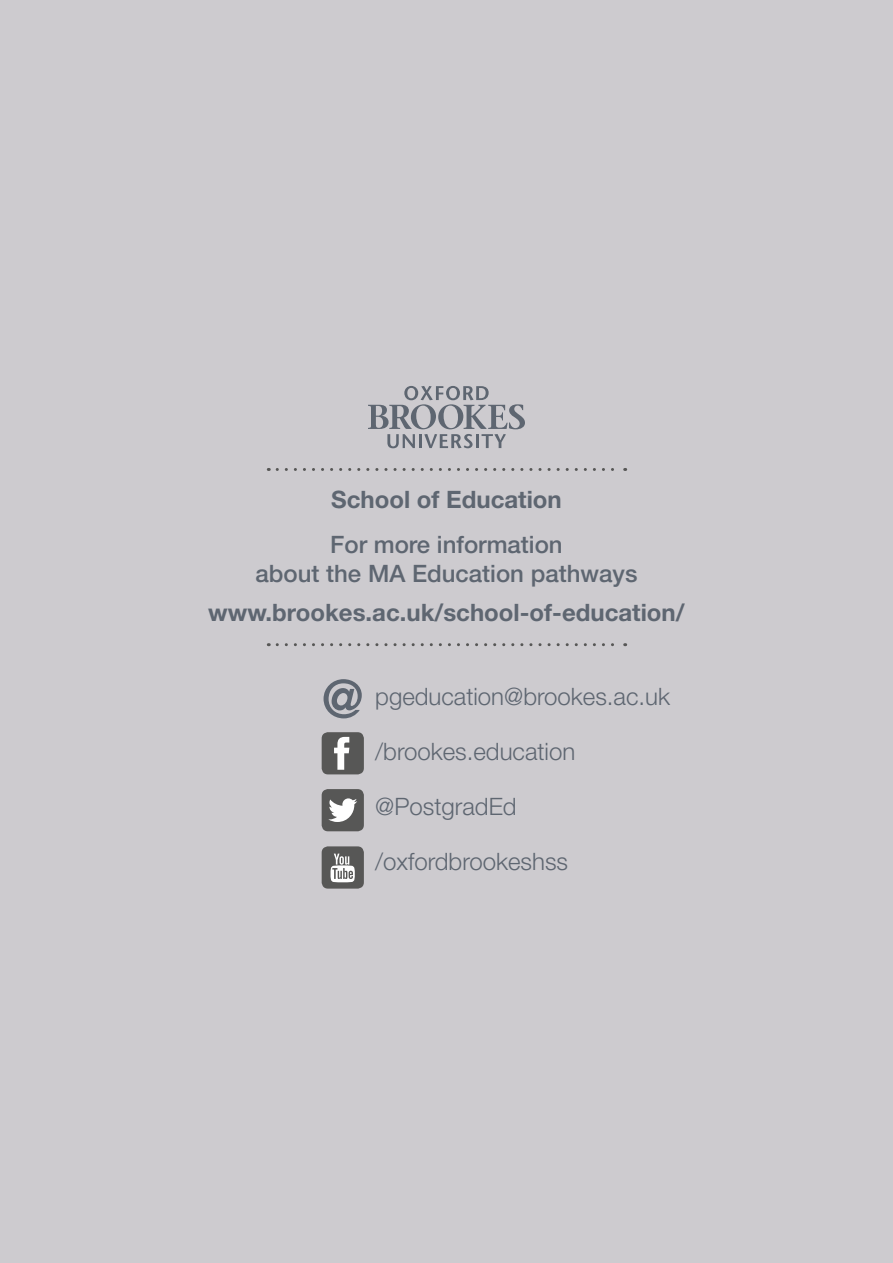
<style>
.page{position:relative;width:893px;height:1263px;background:#cdcbcf}
.page>*{position:absolute;margin:0;border:0;box-sizing:border-box;transform-origin:0 0}
.t1{font:700 52.5px "Helvetica Neue LT Std";color:#5e6671}
.t2{font:300 24px "Helvetica Neue";color:#5e6671}
.t3{font:700 24px "Helvetica Neue LT Std";color:#5e6671}
.t4{font:500 24px/28.5px "Helvetica Neue LT";color:#5e6671;text-align:center}
</style>
<div class="page">
<svg style="left:368px;top:386px;width:157px;height:62px"></svg>
<svg style="left:277px;top:468px;width:349px;height:3px"></svg>
<svg style="left:277px;top:643px;width:349px;height:3px"></svg>
<div style="left:322px;top:732px;width:42px;height:42px;background:#575756;border-radius:6px"></div>
<svg style="left:334px;top:737px;width:15px;height:33px"></svg>
<div style="left:322px;top:789px;width:42px;height:42px;background:#575756;border-radius:6px"></div>
<svg style="left:328px;top:798px;width:29px;height:24px"></svg>
<div style="left:322px;top:846px;width:42px;height:43px;background:#575756;border-radius:6px"></div>
<svg style="left:331px;top:854px;width:24px;height:28px"></svg>
<p class="t3" style="left:331px;top:484px;width:232px">School of Education</p>
<p class="t4" style="left:256px;top:530px;width:383px">For more information<br>about the MA Education pathways</p>
<p class="t3" style="left:208px;top:598px;width:478px">www.brookes.ac.uk/school-of-education/</p>
<h1 class="t1" style="left:322px;top:666px;width:43px">@</h1>
<p class="t2" style="left:375px;top:682px;width:296px">pgeducation@brookes.ac.uk</p>
<p class="t2" style="left:375px;top:737px;width:202px">/brookes.education</p>
<p class="t2" style="left:375px;top:792px;width:143px">@PostgradEd</p>
<p class="t2" style="left:375px;top:847px;width:194px">/oxfordbrookeshss</p>
</div>
